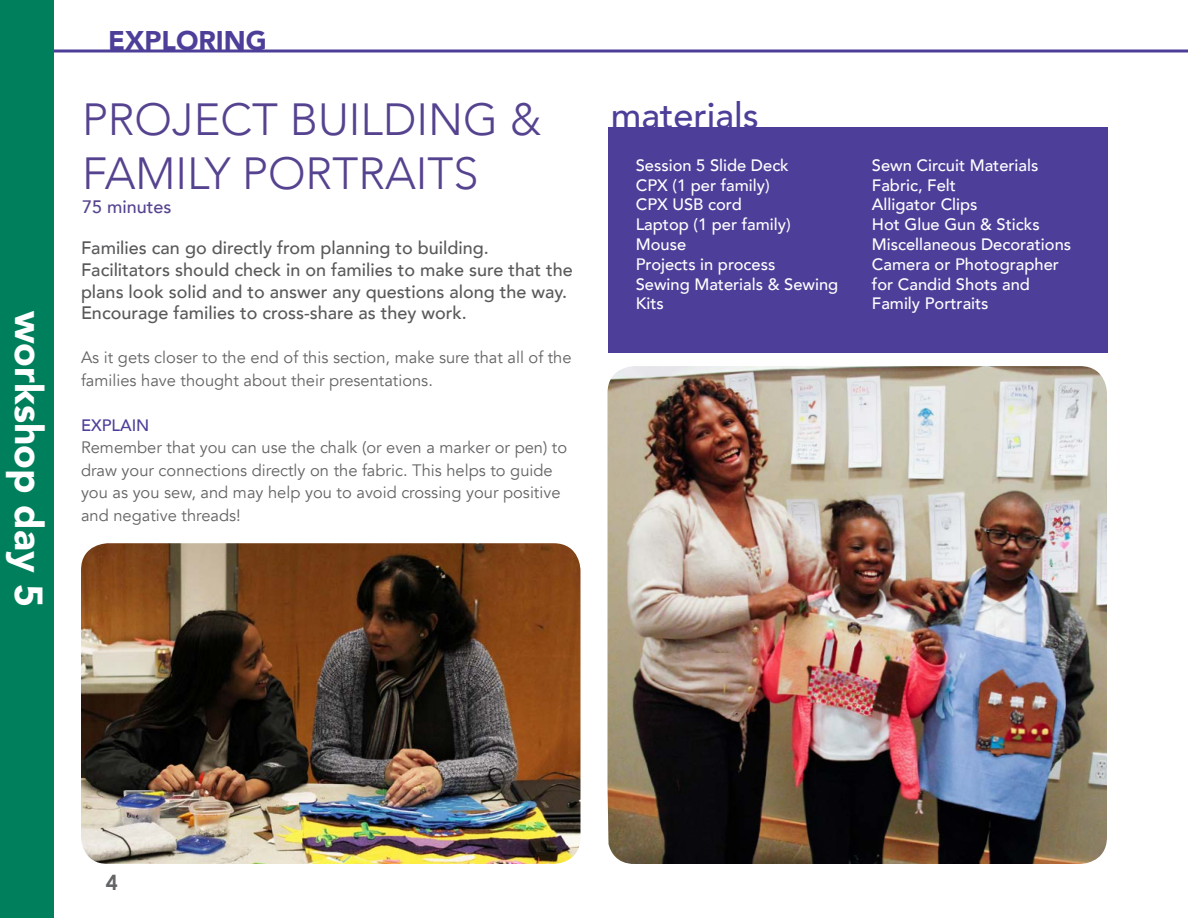
<style>
.page{position:relative;width:1188px;height:918px;background:#fff}
.page>*{position:absolute;margin:0;border:0;box-sizing:border-box;transform-origin:0 0}
.t1{font:300 45px/54px "Avenir";color:#564390}
.t2{font:900 39px "Avenir";color:#fff}
.t3{font:500 36px "Avenir";color:#4d3f99}
.t4{font:900 27px "Avenir";color:#4d3f99}
.t5{font:700 25.5px "Blender Pro";color:#636466}
.t6{font:500 18px/21.6px "Avenir";color:#58595b}
.t7{font:500 18px "Avenir";color:#564390}
.t8{font:16.5px/22.5px "Avenir";color:#636466}
.t9{font:500 16.5px/19.8px "Avenir";color:#fff}
.t10{font:500 16.5px "Avenir";color:#4d3f99}
</style>
<div class="page">
<div style="left:609px;top:127px;width:499px;height:226px;background:#4d3f99"></div>
<hr style="left:54px;top:50px;width:1134px;height:2px;background:#4d3f99">
<div style="left:0;top:0;width:54px;height:918px;background:#007f5c"></div>
<img style="left:81px;top:543px;width:499px;height:321px">
<img style="left:608px;top:366px;width:499px;height:498px">
<h2 class="t2" style="left:62px;top:311px;width:298px;rotate:90deg">workshop day 5</h2>
<h3 class="t4" style="left:108px;top:17px;width:160px">EXPLORING</h3>
<h1 class="t1" style="left:82px;top:92px;width:461px">PROJECT BUILDING &amp;<br>FAMILY PORTRAITS</h1>
<p class="t7" style="left:82px;top:191px;width:91px">75 minutes</p>
<p class="t6" style="left:81px;top:236px;width:493px">Families can go directly from planning to building.<br>Facilitators should check in on families to make sure that the plans look solid and to answer any questions along the way.<br>Encourage families to cross-share as they work.</p>
<p class="t8" style="left:81px;top:347px;width:492px">As it gets closer to the end of this section, make sure that all of the families have thought about their presentations.</p>
<p class="t10" style="left:81px;top:411px;width:70px">EXPLAIN</p>
<p class="t8" style="left:81px;top:437px;width:488px">Remember that you can use the chalk (or even a marker or pen) to draw your connections directly on the fabric. This helps to guide you as you sew, and may help you to avoid crossing your positive and negative threads!</p>
<h3 class="t3" style="left:611px;top:84px;width:149px">materials</h3>
<p class="t9" style="left:636px;top:154px;width:204px">Session 5 Slide Deck<br>CPX (1 per family)<br>CPX USB cord<br>Laptop (1 per family)<br>Mouse<br>Projects in process<br>Sewing Materials &amp; Sewing<br>Kits</p>
<p class="t9" style="left:872px;top:154px;width:201px">Sewn Circuit Materials<br>Fabric, Felt<br>Alligator Clips<br>Hot Glue Gun &amp; Sticks<br>Miscellaneous Decorations<br>Camera or Photographer for Candid Shots and<br>Family Portraits</p>
<h3 class="t5" style="left:106px;top:869px;width:15px">4</h3>
</div>
